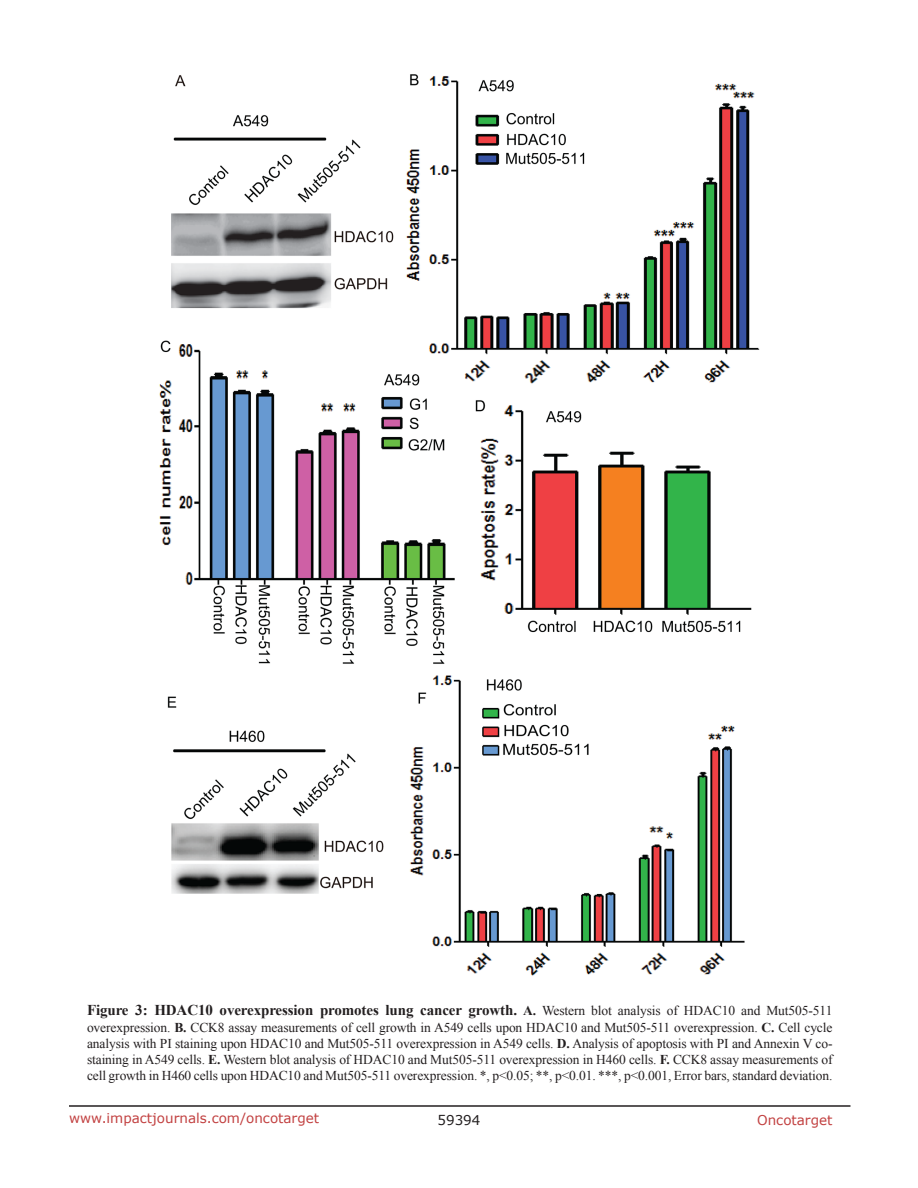
<style>
.page{position:relative;width:918px;height:1188px;background:#fff}
.page>*{position:absolute;margin:0;border:0;box-sizing:border-box;transform-origin:0 0}
.figuretext{font:700 15px "Times New Roman";letter-spacing:-.01em;color:#231f20}
.figuretext-2{font:13.5px/16.2px "Times New Roman";letter-spacing:-.01em;color:#231f20;text-align:justify}
.t1{font:13.5px "Verdana";color:#c24141}
.t2{font:13.5px "Verdana";color:#231f20}
.s1{font-size:13.5px}
.s2{font-weight:400;font-size:13.5px}
.s3{font-weight:700}
</style>
<div class="page">
<hr style="left:69px;top:1105px;width:781px;height:2px;background:#231f20">
<img style="left:159px;top:74px;width:601px;height:902px">
<p class="figuretext" style="left:87px;top:1000px;width:747px">Figure 3: HDAC10 overexpression promotes lung cancer growth. <span class="s1">A.</span> <span class="s2">Western blot analysis of HDAC10 and Mut505-511</span></p>
<p class="figuretext-2" style="left:87px;top:1019px;width:747px">overexpression. <span class="s3">B.</span> CCK8 assay measurements of cell growth in A549 cells upon HDAC10 and Mut505-511 overexpression. <span class="s3">C.</span> Cell cycle analysis with PI staining upon HDAC10 and Mut505-511 overexpression in A549 cells. <span class="s3">D.</span> Analysis of apoptosis with PI and Annexin V co&shy;staining in A549 cells. <span class="s3">E.</span> Western blot analysis of HDAC10 and Mut505-511 overexpression in H460 cells. <span class="s3">F.</span> CCK8 assay measurements of cell growth in H460 cells upon HDAC10 and Mut505-511 overexpression. *, p&lt;0.05; **, p&lt;0.01. ***, p&lt;0.001, Error bars, standard deviation.</p>
<p class="t1" style="left:69px;top:1109px;width:252px">www.impactjournals.com/oncotarget</p>
<p class="t2" style="left:438px;top:1111px;width:44px">59394</p>
<p class="t1" style="left:757px;top:1111px;width:77px">Oncotarget</p>
</div>
